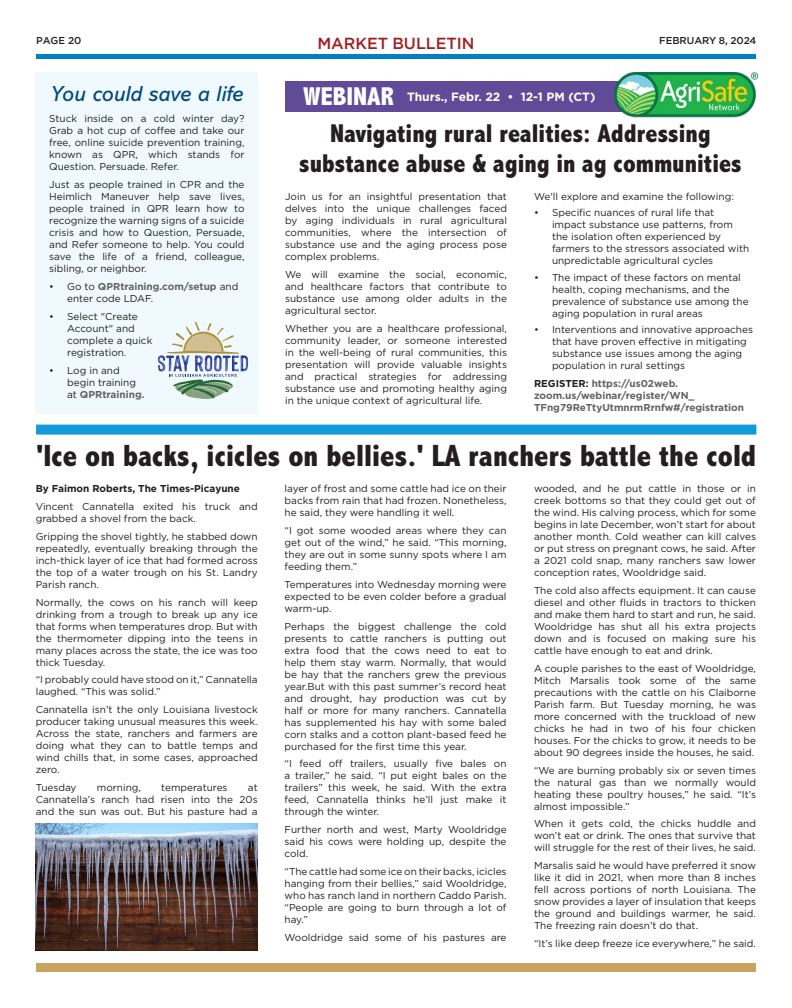
<style>
.page{position:relative;width:792px;height:1008px;background:#fff}
.page>*{position:absolute;margin:0;border:0;box-sizing:border-box;transform-origin:0 0}
.headline2{font:800 condensed 31px "Abadi MT Pro";color:#231f20}
.headline1{font:800 condensed 26px/29.9px "Abadi MT Pro";color:#231f20;text-align:center}
.headline1-2{font:800 condensed 26px "Abadi MT Pro";color:#fff}
.headline3{font:italic 22px "Abadi MT Pro";color:#00497f}
.t1{font:500 16px "Gotham";color:#a11d20}
.t2{font:700 12px "Gotham";color:#fff}
.t3{font:10px/12px "Gotham";color:#231f20;text-align:justify}
.t4{font:700 10px/12px "Gotham";color:#636366}
.t5{font:700 10px "Gotham";color:#231f20}
.t6{font:500 10px "Gotham";color:#231f20}
.s1{font-weight:700;color:#636366}
.s2{color:#231f20}
</style>
<div class="page">
<hr style="left:36px;top:55px;width:720px;height:4px;background:#0080c3">
<div style="left:36px;top:963px;width:720px;height:9px;background:#caa35e"></div>
<div style="left:36px;top:72px;width:222px;height:341px;background:#f0f9fd"></div>
<img style="left:36px;top:824px;width:222px;height:126px">
<div style="left:36px;top:425px;width:720px;height:10px;background:#119ad8"></div>
<svg style="left:158px;top:321px;width:90px;height:78px"></svg>
<div style="left:286px;top:81px;width:428px;height:31px;background:#614a98"></div>
<img style="left:615px;top:73px;width:143px;height:45px">
<p class="t6" style="left:36px;top:34px;width:47px">PAGE 20</p>
<h3 class="t1" style="left:317px;top:33px;width:159px">MARKET BULLETIN</h3>
<p class="t6" style="left:659px;top:34px;width:99px">FEBRUARY 8, 2024</p>
<p class="headline3" style="left:51px;top:81px;width:194px">You could save a life</p>
<p class="t3" style="left:49px;top:112px;width:197px">Stuck inside on a cold winter day?<br>Grab a hot cup of coffee and take our free, online suicide prevention training, known as QPR, which stands for Question. Persuade. Refer.</p>
<p class="t3" style="left:49px;top:178px;width:197px">Just as people trained in CPR and the Heimlich Maneuver help save lives, people trained in QPR learn how to recognize the warning signs of a suicide crisis and how to Question, Persuade, and Refer someone to help. You could save the life of a friend, colleague, sibling, or neighbor.</p>
<p class="t3" style="left:67px;top:280px;width:173px;text-indent:-18px">• Go to <span class="s1">QPRtraining.com/setup</span> and enter code LDAF.</p>
<p class="t3" style="left:67px;top:310px;width:87px;text-align:left;text-indent:-18px">• Select "Create<br>Account" and complete a quick registration.</p>
<p class="t3" style="left:67px;top:364px;width:79px;text-align:left;text-indent:-18px">• Log in and begin training at <span class="s1">QPRtraining.</span></p>
<p class="headline1-2" style="left:303px;top:82px;width:92px">WEBINAR</p>
<p class="t2" style="left:407px;top:89px;width:190px">Thurs., Febr. 22 • 12-1 PM (CT)</p>
<p class="headline1" style="left:299px;top:119px;width:444px">Navigating rural realities: Addressing substance abuse &amp; aging in ag communities</p>
<p class="t3" style="left:285px;top:190px;width:223px">Join us for an insightful presentation that delves into the unique challenges faced by aging individuals in rural agricultural communities, where the intersection of substance use and the aging process pose complex problems.</p>
<p class="t3" style="left:285px;top:268px;width:223px">We will examine the social, economic, and healthcare factors that contribute to substance use among older adults in the agricultural sector.</p>
<p class="t3" style="left:285px;top:322px;width:223px">Whether you are a healthcare professional, community leader, or someone interested in the well-being of rural communities, this presentation will provide valuable insights and practical strategies for addressing substance use and promoting healthy aging in the unique context of agricultural life.</p>
<p class="t3" style="left:534px;top:190px;width:201px">We'll explore and examine the following:</p>
<p class="t3" style="left:552px;top:207px;width:199px;text-align:left;text-indent:-18px">• Specific nuances of rural life that impact substance use patterns, from the isolation often experienced by farmers to the stressors associated with unpredictable agricultural cycles</p>
<p class="t3" style="left:552px;top:271px;width:198px;text-align:left;text-indent:-18px">• The impact of these factors on mental health, coping mechanisms, and the prevalence of substance use among the aging population in rural areas</p>
<p class="t3" style="left:552px;top:324px;width:202px;text-align:left;text-indent:-18px">• Interventions and innovative approaches that have proven effective in mitigating substance use issues among the aging population in rural settings</p>
<p class="t4" style="left:534px;top:378px;width:212px"><span class="s2">REGISTER:</span> https://us02web. zoom.us/webinar/register/WN_<br>TFng79ReTtyUtmnrmRrnfw#/registration</p>
<p class="headline2" style="left:36px;top:439px;width:722px">'Ice on backs, icicles on bellies.' LA ranchers battle the cold</p>
<p class="t3" style="left:285px;top:482px;width:224px">layer of frost and some cattle had ice on their backs from rain that had frozen. Nonetheless, he said, they were handling it well.</p>
<p class="t3" style="left:285px;top:524px;width:224px">“I got some wooded areas where they can get out of the wind,” he said. “This morning, they are out in some sunny spots where I am feeding them.”</p>
<p class="t3" style="left:285px;top:578px;width:224px">Temperatures into Wednesday morning were expected to be even colder before a gradual warm-up.</p>
<p class="t3" style="left:285px;top:620px;width:224px">Perhaps the biggest challenge the cold presents to cattle ranchers is putting out extra food that the cows need to eat to help them stay warm. Normally, that would be hay that the ranchers grew the previous year.But with this past summer’s record heat and drought, hay production was cut by half or more for many ranchers. Cannatella has supplemented his hay with some baled corn stalks and a cotton plant-based feed he purchased for the first time this year.</p>
<p class="t3" style="left:285px;top:758px;width:224px">“I feed off trailers, usually five bales on a trailer,” he said. “I put eight bales on the trailers” this week, he said. With the extra feed, Cannatella thinks he’ll just make it through the winter.</p>
<p class="t3" style="left:285px;top:824px;width:224px">Further north and west, Marty Wooldridge said his cows were holding up, despite the cold.</p>
<p class="t3" style="left:285px;top:866px;width:224px">“The cattle had some ice on their backs, icicles hanging from their bellies,” said Wooldridge, who has ranch land in northern Caddo Parish. “People are going to burn through a lot of hay.”</p>
<p class="t3" style="left:285px;top:932px;width:223px">Wooldridge said some of his pastures are</p>
<p class="t5" style="left:36px;top:482px;width:206px">By Faimon Roberts, The Times-Picayune</p>
<p class="t3" style="left:36px;top:500px;width:224px">Vincent Cannatella exited his truck and grabbed a shovel from the back.</p>
<p class="t3" style="left:36px;top:530px;width:224px">Gripping the shovel tightly, he stabbed down repeatedly, eventually breaking through the inch-thick layer of ice that had formed across the top of a water trough on his St. Landry Parish ranch.</p>
<p class="t3" style="left:36px;top:596px;width:224px">Normally, the cows on his ranch will keep drinking from a trough to break up any ice that forms when temperatures drop. But with the thermometer dipping into the teens in many places across the state, the ice was too thick Tuesday.</p>
<p class="t3" style="left:36px;top:674px;width:224px">“I probably could have stood on it,” Cannatella laughed. “This was solid.”</p>
<p class="t3" style="left:36px;top:704px;width:224px">Cannatella isn’t the only Louisiana livestock producer taking unusual measures this week.<br>Across the state, ranchers and farmers are doing what they can to battle temps and wind chills that, in some cases, approached zero.</p>
<p class="t3" style="left:36px;top:782px;width:42px">Tuesday</p>
<p class="t3" style="left:97px;top:782px;width:46px">morning,</p>
<p class="t3" style="left:161px;top:782px;width:68px">temperatures</p>
<p class="t3" style="left:534px;top:482px;width:224px">wooded, and he put cattle in those or in creek bottoms so that they could get out of the wind. His calving process, which for some begins in late December, won’t start for about another month. Cold weather can kill calves or put stress on pregnant cows, he said. After a 2021 cold snap, many ranchers saw lower conception rates, Wooldridge said.</p>
<p class="t3" style="left:534px;top:584px;width:224px">The cold also affects equipment. It can cause diesel and other fluids in tractors to thicken and make them hard to start and run, he said.<br>Wooldridge has shut all his extra projects down and is focused on making sure his cattle have enough to eat and drink.</p>
<p class="t3" style="left:534px;top:662px;width:224px">A couple parishes to the east of Wooldridge, Mitch Marsalis took some of the same precautions with the cattle on his Claiborne Parish farm. But Tuesday morning, he was more concerned with the truckload of new chicks he had in two of his four chicken houses. For the chicks to grow, it needs to be about 90 degrees inside the houses, he said.</p>
<p class="t3" style="left:534px;top:764px;width:224px">“We are burning probably six or seven times the natural gas than we normally would heating these poultry houses,” he said. “It’s almost impossible.”</p>
<p class="t3" style="left:534px;top:818px;width:224px">When it gets cold, the chicks huddle and won’t eat or drink. The ones that survive that will struggle for the rest of their lives, he said.</p>
<p class="t3" style="left:534px;top:860px;width:224px">Marsalis said he would have preferred it snow like it did in 2021, when more than 8 inches fell across portions of north Louisiana. The snow provides a layer of insulation that keeps the ground and buildings warmer, he said.<br>The freezing rain doesn’t do that.</p>
<p class="t3" style="left:534px;top:938px;width:224px">“It’s like deep freeze ice everywhere,” he said.</p>
<p class="t3" style="left:36px;top:782px;width:224px;text-indent:212px">at Cannatella’s ranch had risen into the 20s and the sun was out. But his pasture had a</p>
</div>
